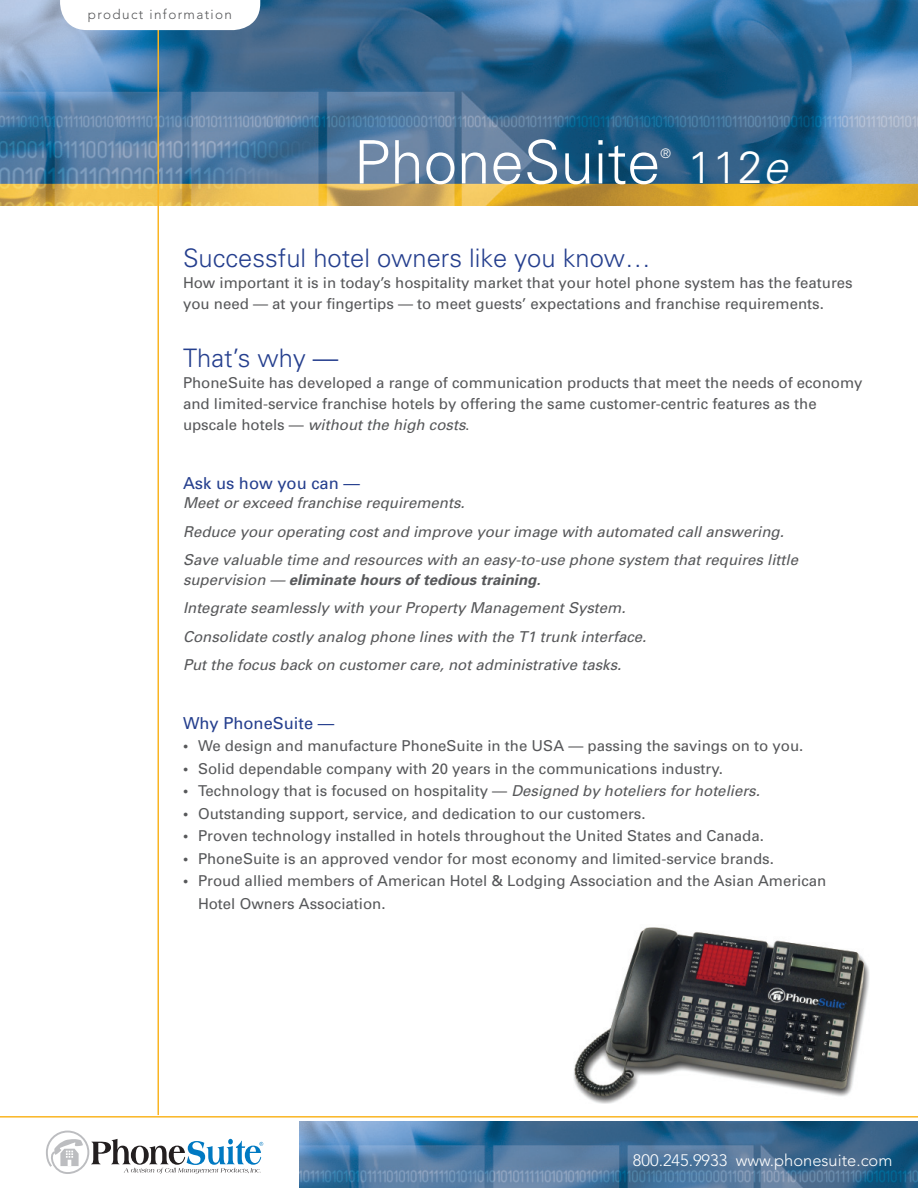
<style>
.page{position:relative;width:918px;height:1188px;background:#fff}
.page>*{position:absolute;margin:0;border:0;box-sizing:border-box;transform-origin:0 0}
.t1{font:300 60px "Univers";color:#fff}
.t2{font:300 45px "Univers";color:#fff}
.t3{font:300 25.5px "Univers";color:#253f8e}
.t4{font:300 16.5px "Avenir";color:#fff}
.t5{font:16.5px "Univers";color:#253f8e}
.t6{font:15px/21px "Univers";color:#57585a}
.t7{font:italic 15px/28.5px "Univers";color:#57585a}
.t8{font:300 13.5px "Avenir";letter-spacing:.1em;color:#57585a}
.t9{font:300 13.05px "Univers";color:#fff}
.s1{font-style:italic}
.s2{font-size:13.5px}
.s3{font-weight:700}
</style>
<div class="page">
<img style="left:0;top:0;width:918px;height:206px">
<img style="left:573px;top:927px;width:297px;height:177px">
<img style="left:300px;top:1122px;width:618px;height:66px">
<svg style="left:46px;top:1130px;width:217px;height:44px"></svg>
<hr style="left:0;top:1116px;width:918px;height:2px;background:#fab522">
<hr style="left:158px;top:0;width:1px;height:1115px;background:#fab522">
<svg style="left:60px;top:0;width:200px;height:30px"></svg>
<p class="t8" style="left:88px;top:9px;width:146px">product information</p>
<h1 class="t1" style="left:354px;top:140px;width:308px">PhoneSuite</h1>
<p class="t9" style="left:661px;top:149px;width:12px">®</p>
<h2 class="t2" style="left:688px;top:151px;width:102px">112<span class="s1">e</span></h2>
<h3 class="t3" style="left:183px;top:248px;width:469px">Successful hotel owners like you know…</h3>
<p class="t6" style="left:183px;top:273px;width:671px">How important it is in today’s hospitality market that your hotel phone system has the features you need — at your fingertips — to meet guests’ expectations and franchise requirements.</p>
<h3 class="t3" style="left:183px;top:349px;width:157px">That’s why —</h3>
<p class="t6" style="left:183px;top:374px;width:681px">PhoneSuite has developed a range of communication products that meet the needs of economy and limited-service franchise hotels by offering the same customer-centric features as the upscale hotels — <span class="s1">without the high costs</span><span class="s2">.</span></p>
<p class="t5" style="left:183px;top:477px;width:178px">Ask us how you can —</p>
<p class="t7" style="left:183px;top:490px;width:617px">Meet or exceed franchise requirements.<br>Reduce your operating cost and improve your image with automated call answering.<br>Save valuable time and resources with an easy-to-use phone system that requires little</p>
<p class="t7" style="left:183px;top:567px;width:465px">supervision — <span class="s3">eliminate hours of tedious training.<br></span>Integrate seamlessly with your Property Management System.<br>Consolidate costly analog phone lines with the T1 trunk interface.<br>Put the focus back on customer care, not administrative tasks.</p>
<p class="t5" style="left:183px;top:717px;width:153px">Why PhoneSuite —</p>
<p class="t6" style="left:183px;top:737px;width:622px"><span class="s3">•</span> We design and manufacture PhoneSuite in the USA — passing the savings on to you.</p>
<p class="t6" style="left:183px;top:759px;width:542px"><span class="s3">•</span> Solid dependable company with 20 years in the communications industry.</p>
<p class="t6" style="left:183px;top:782px;width:578px"><span class="s3">•</span> Technology that is focused on hospitality — <span class="s1">Designed by hoteliers for hoteliers.</span></p>
<p class="t6" style="left:183px;top:804px;width:464px"><span class="s3">•</span> Outstanding support, service, and dedication to our customers.</p>
<p class="t6" style="left:183px;top:827px;width:582px"><span class="s3">•</span> Proven technology installed in hotels throughout the United States and Canada.</p>
<p class="t6" style="left:183px;top:849px;width:592px"><span class="s3">•</span> PhoneSuite is an approved vendor for most economy and limited-service brands.</p>
<p class="t6" style="left:198px;top:871px;width:630px;line-height:22.5px;text-indent:-15px"><span class="s3">•</span> Proud allied members of American Hotel &amp; Lodging Association and the Asian American<br>Hotel Owners Association.</p>
<p class="t4" style="left:633px;top:1154px;width:261px">800.245.9933 www.phonesuite.com</p>
</div>
